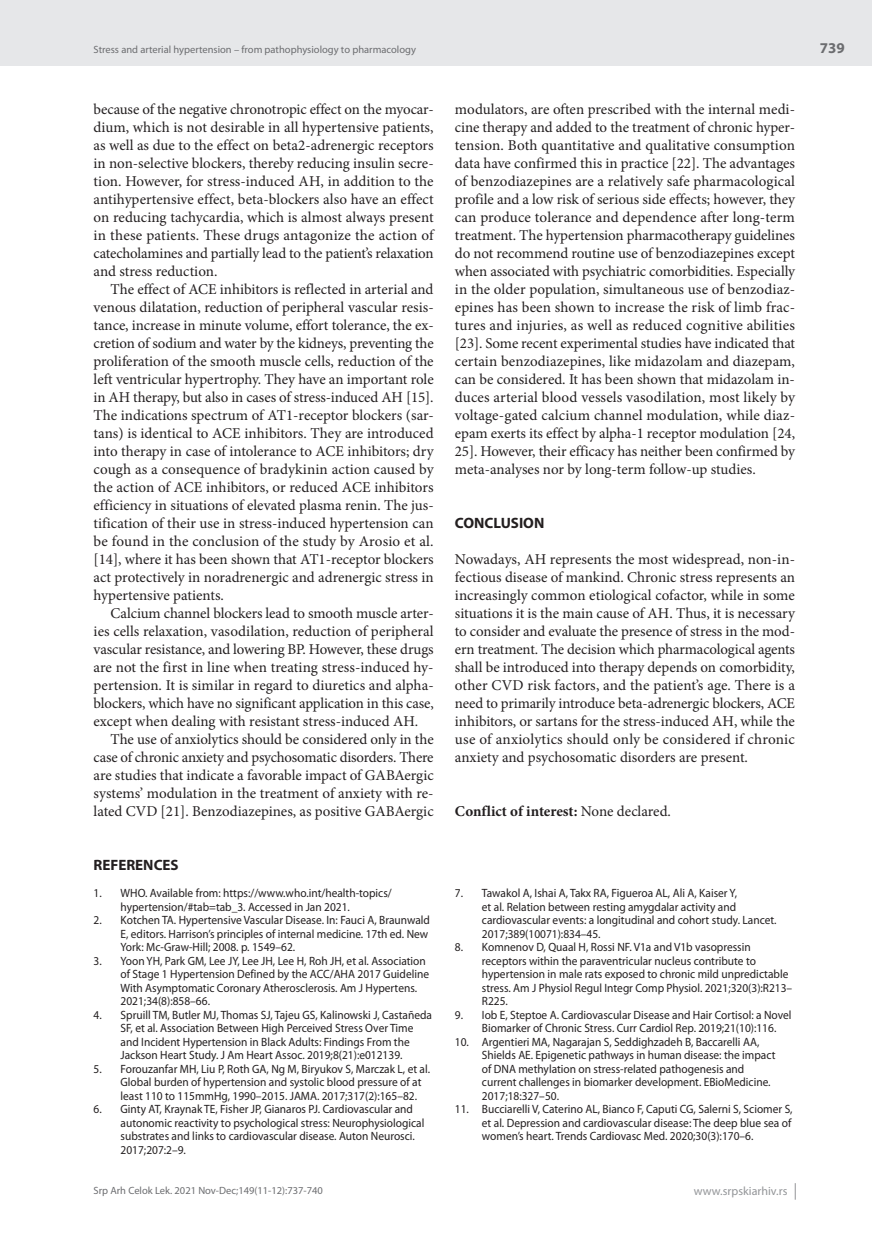
<style>
.page{position:relative;width:872px;height:1234px;background:#fff}
.page>*{position:absolute;margin:0;border:0;box-sizing:border-box;transform-origin:0 0}
.t1{font:15px/18px "Minion Pro";letter-spacing:-.005em;color:#231f20;text-align:justify}
.t2{font:700 15px "Minion Pro";color:#231f20}
.t3{font:700 15px "Myriad Pro";color:#231f20}
.t4{font:700 15px "Myriad Pro";color:#6c6d70}
.t5{font:12px/13.5px "Myriad Pro";color:#231f20;scale:.95 1}
.t6{font:12px "Myriad Pro";color:#939598}
.t7{font:10.5px "Myriad Pro";color:#6c6d70}
.s1{font-weight:400}
</style>
<div class="page">
<div style="left:0;top:0;width:872px;height:66px;background:#e6e7e9"></div>
<svg style="left:795px;top:1183px;width:1px;height:16px"></svg>
<p class="t7" style="left:94px;top:43px;width:324px">Stress and arterial hypertension – from pathophysiology to pharmacology</p>
<p class="t1" style="left:94px;top:100px;width:342px">because of the negative chronotropic effect on the myocar&shy;dium, which is not desirable in all hypertensive patients, as well as due to the effect on beta2-adrenergic receptors in non-selective blockers, thereby reducing insulin secre&shy;tion. However, for stress-induced AH, in addition to the antihypertensive effect, beta-blockers also have an effect on reducing tachycardia, which is almost always present in these patients. These drugs antagonize the action of catecholamines and partially lead to the patient’s relaxation and stress reduction.</p>
<p class="t1" style="left:94px;top:280px;width:342px;text-indent:17px">The effect of ACE inhibitors is reflected in arterial and venous dilatation, reduction of peripheral vascular resis&shy;tance, increase in minute volume, effort tolerance, the ex&shy;cretion of sodium and water by the kidneys, preventing the proliferation of the smooth muscle cells, reduction of the left ventricular hypertrophy. They have an important role in AH therapy, but also in cases of stress-induced AH [15].<br>The indications spectrum of AT1-receptor blockers (sar&shy;tans) is identical to ACE inhibitors. They are introduced into therapy in case of intolerance to ACE inhibitors; dry cough as a consequence of bradykinin action caused by the action of ACE inhibitors, or reduced ACE inhibitors efficiency in situations of elevated plasma renin. The jus&shy;tification of their use in stress-induced hypertension can be found in the conclusion of the study by Arosio et al. [14], where it has been shown that AT1-receptor blockers act protectively in noradrenergic and adrenergic stress in hypertensive patients.</p>
<p class="t1" style="left:94px;top:604px;width:342px;text-indent:17px">Calcium channel blockers lead to smooth muscle arter&shy;ies cells relaxation, vasodilation, reduction of peripheral vascular resistance, and lowering BP. However, these drugs are not the first in line when treating stress-induced hy&shy;pertension. It is similar in regard to diuretics and alpha&shy;blockers, which have no significant application in this case, except when dealing with resistant stress-induced AH.</p>
<p class="t1" style="left:94px;top:730px;width:342px;text-indent:17px">The use of anxiolytics should be considered only in the case of chronic anxiety and psychosomatic disorders. There are studies that indicate a favorable impact of GABAergic systems’ modulation in the treatment of anxiety with re&shy;lated CVD [21]. Benzodiazepines, as positive GABAergic</p>
<p class="t3" style="left:94px;top:855px;width:87px">REFERENCES</p>
<p class="t5" style="left:121px;top:886px;width:287px;text-indent:-27px">1. WHO. Available from: https://www.who.int/health-topics/ hypertension/#tab=tab_3. Accessed in Jan 2021.</p>
<p class="t5" style="left:121px;top:913px;width:327px;text-indent:-27px">2. Kotchen TA. Hypertensive Vascular Disease. In: Fauci A, Braunwald<br>E, editors. Harrison’s principles of internal medicine. 17th ed. New<br>York: Mc-Graw-Hill; 2008. p. 1549–62.</p>
<p class="t5" style="left:121px;top:953px;width:326px;text-indent:-27px">3. Yoon YH, Park GM, Lee JY, Lee JH, Lee H, Roh JH, et al. Association of Stage 1 Hypertension Defined by the ACC/AHA 2017 Guideline With Asymptomatic Coronary Atherosclerosis. Am J Hypertens.<br>2021;34(8):858–66.</p>
<p class="t5" style="left:121px;top:1007px;width:329px;text-indent:-27px">4. Spruill TM, Butler MJ, Thomas SJ, Tajeu GS, Kalinowski J, Castañeda SF, et al. Association Between High Perceived Stress Over Time and Incident Hypertension in Black Adults: Findings From the Jackson Heart Study. J Am Heart Assoc. 2019;8(21):e012139.</p>
<p class="t5" style="left:121px;top:1061px;width:327px;text-indent:-27px">5. Forouzanfar MH, Liu P, Roth GA, Ng M, Biryukov S, Marczak L, et al.<br>Global burden of hypertension and systolic blood pressure of at least 110 to 115mmHg, 1990–2015. JAMA. 2017;317(2):165–82.</p>
<p class="t5" style="left:121px;top:1102px;width:321px;text-indent:-27px">6. Ginty AT, Kraynak TE, Fisher JP, Gianaros PJ. Cardiovascular and autonomic reactivity to psychological stress: Neurophysiological substrates and links to cardiovascular disease. Auton Neurosci.<br>2017;207:2–9.</p>
<p class="t1" style="left:455px;top:100px;width:342px">modulators, are often prescribed with the internal medi&shy;cine therapy and added to the treatment of chronic hyper&shy;tension. Both quantitative and qualitative consumption data have confirmed this in practice [22]. The advantages of benzodiazepines are a relatively safe pharmacological profile and a low risk of serious side effects; however, they can produce tolerance and dependence after long-term treatment. The hypertension pharmacotherapy guidelines do not recommend routine use of benzodiazepines except when associated with psychiatric comorbidities. Especially in the older population, simultaneous use of benzodiaz&shy;epines has been shown to increase the risk of limb frac&shy;tures and injuries, as well as reduced cognitive abilities [23]. Some recent experimental studies have indicated that certain benzodiazepines, like midazolam and diazepam, can be considered. It has been shown that midazolam in&shy;duces arterial blood vessels vasodilation, most likely by voltage-gated calcium channel modulation, while diaz&shy;epam exerts its effect by alpha-1 receptor modulation [24, 25]. However, their efficacy has neither been confirmed by meta-analyses nor by long-term follow-up studies.</p>
<p class="t3" style="left:455px;top:513px;width:91px">CONCLUSION</p>
<p class="t1" style="left:455px;top:550px;width:342px">Nowadays, AH represents the most widespread, non-in&shy;fectious disease of mankind. Chronic stress represents an increasingly common etiological cofactor, while in some situations it is the main cause of AH. Thus, it is necessary to consider and evaluate the presence of stress in the mod&shy;ern treatment. The decision which pharmacological agents shall be introduced into therapy depends on comorbidity, other CVD risk factors, and the patient’s age. There is a need to primarily introduce beta-adrenergic blockers, ACE inhibitors, or sartans for the stress-induced AH, while the use of anxiolytics should only be considered if chronic anxiety and psychosomatic disorders are present.</p>
<p class="t2" style="left:455px;top:800px;width:217px">Conflict of interest: <span class="s1">None declared.</span></p>
<p class="t5" style="left:482px;top:886px;width:312px;text-indent:-27px">7. Tawakol A, Ishai A, Takx RA, Figueroa AL, Ali A, Kaiser Y,<br>et al. Relation between resting amygdalar activity and cardiovascular events: a longitudinal and cohort study. Lancet.<br>2017;389(10071):834–45.</p>
<p class="t5" style="left:482px;top:940px;width:328px;text-indent:-27px">8. Komnenov D, Quaal H, Rossi NF. V1a and V1b vasopressin receptors within the paraventricular nucleus contribute to hypertension in male rats exposed to chronic mild unpredictable stress. Am J Physiol Regul Integr Comp Physiol. 2021;320(3):R213– R225.</p>
<p class="t5" style="left:482px;top:1007px;width:327px;text-indent:-27px">9. Iob E, Steptoe A. Cardiovascular Disease and Hair Cortisol: a Novel<br>Biomarker of Chronic Stress. Curr Cardiol Rep. 2019;21(10):116.</p>
<p class="t5" style="left:482px;top:1034px;width:310px;text-indent:-27px">10. Argentieri MA, Nagarajan S, Seddighzadeh B, Baccarelli AA, Shields AE. Epigenetic pathways in human disease: the impact of DNA methylation on stress-related pathogenesis and current challenges in biomarker development. EBioMedicine.<br>2017;18:327–50.</p>
<p class="t5" style="left:482px;top:1102px;width:328px;text-align:justify;text-indent:-27px">11. Bucciarelli V, Caterino AL, Bianco F, Caputi CG, Salerni S, Sciomer S, et al. Depression and cardiovascular disease: The deep blue sea of women’s heart. Trends Cardiovasc Med. 2020;30(3):170–6.</p>
<p class="t7" style="left:94px;top:1184px;width:231px">Srp Arh Celok Lek. 2021 Nov-Dec;149(11-12):737-740</p>
<p class="t6" style="left:694px;top:1183px;width:95px">www.srpskiarhiv.rs</p>
<p class="t4" style="left:820px;top:38px;width:26px">739</p>
</div>
